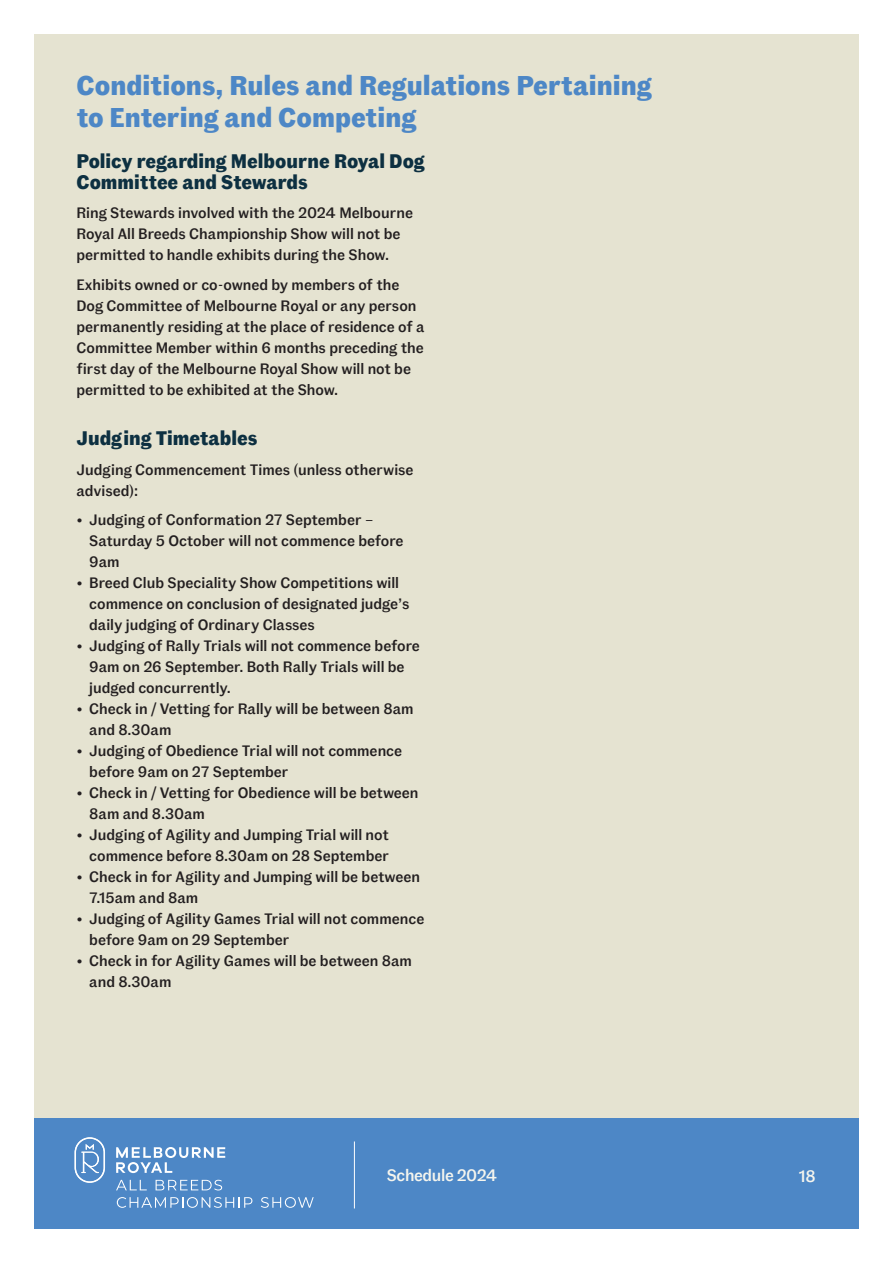
<style>
.page{position:relative;width:893px;height:1263px;background:#fff}
.page>*{position:absolute;margin:0;border:0;box-sizing:border-box;transform-origin:0 0}
.t1{font:700 27px/31.5px "Fann Grotesque Pro";color:#4d87c6}
.t2{font:700 19.5px/21px "Fann Grotesque Pro";color:#0d3041}
.t3{font:500 16.5px "Fann Grotesque Pro";letter-spacing:-.02em;color:#f5f5ee}
.t4{font:500 15px/21px "Fann Grotesque Pro";color:#231f20}
</style>
<div class="page">
<div style="left:34px;top:34px;width:825px;height:1084px;background:#e5e3d1"></div>
<div style="left:34px;top:1118px;width:825px;height:111px;background:#4d87c6"></div>
<hr style="left:354px;top:1141px;width:1px;height:67px;background:#fff">
<svg style="left:75px;top:1137px;width:30px;height:46px"></svg>
<svg style="left:116px;top:1147px;width:109px;height:26px"></svg>
<svg style="left:116px;top:1180px;width:31px;height:10px"></svg>
<svg style="left:156px;top:1180px;width:66px;height:10px"></svg>
<svg style="left:117px;top:1197px;width:135px;height:11px"></svg>
<svg style="left:261px;top:1197px;width:53px;height:11px"></svg>
<h1 class="t1" style="left:77px;top:72px;width:577px">Conditions, Rules and Regulations Pertaining to Entering and Competing</h1>
<h2 class="t2" style="left:77px;top:151px;width:350px">Policy regarding Melbourne Royal Dog<br>Committee and Stewards</h2>
<p class="t4" style="left:77px;top:203px;width:338px">Ring Stewards involved with the 2024 Melbourne<br>Royal All Breeds Championship Show will not be permitted to handle exhibits during the Show.</p>
<p class="t4" style="left:77px;top:274px;width:350px">Exhibits owned or co-owned by members of the Dog Committee of Melbourne Royal or any person permanently residing at the place of residence of a Committee Member within 6 months preceding the first day of the Melbourne Royal Show will not be permitted to be exhibited at the Show.</p>
<h2 class="t2" style="left:77px;top:429px;width:182px">Judging Timetables</h2>
<p class="t4" style="left:77px;top:459px;width:339px">Judging Commencement Times (unless otherwise advised):</p>
<p class="t4" style="left:89px;top:510px;width:316px;text-indent:-13px">• Judging of Conformation 27 September –<br>Saturday 5 October will not commence before<br>9am</p>
<p class="t4" style="left:89px;top:573px;width:322px;text-indent:-13px">• Breed Club Speciality Show Competitions will commence on conclusion of designated judge’s daily judging of Ordinary Classes</p>
<p class="t4" style="left:89px;top:636px;width:332px;text-indent:-13px">• Judging of Rally Trials will not commence before<br>9am on 26 September. Both Rally Trials will be judged concurrently.</p>
<p class="t4" style="left:89px;top:699px;width:326px;text-indent:-13px">• Check in / Vetting for Rally will be between 8am and 8.30am</p>
<p class="t4" style="left:89px;top:741px;width:314px;text-indent:-13px">• Judging of Obedience Trial will not commence before 9am on 27 September</p>
<p class="t4" style="left:89px;top:783px;width:331px;text-indent:-13px">• Check in / Vetting for Obedience will be between<br>8am and 8.30am</p>
<p class="t4" style="left:77px;top:825px;width:314px;text-align:right">• Judging of Agility and Jumping Trial will not commence before 8.30am on 28 September</p>
<p class="t4" style="left:89px;top:867px;width:332px;text-indent:-13px">• Check in for Agility and Jumping will be between<br>7.15am and 8am</p>
<p class="t4" style="left:89px;top:909px;width:337px;text-indent:-13px">• Judging of Agility Games Trial will not commence before 9am on 29 September</p>
<p class="t4" style="left:89px;top:951px;width:324px;text-indent:-13px">• Check in for Agility Games will be between 8am and 8.30am</p>
<p class="t3" style="left:387px;top:1165px;width:112px">Schedule 2024</p>
<p class="t3" style="left:799px;top:1166px;width:18px">18</p>
</div>
